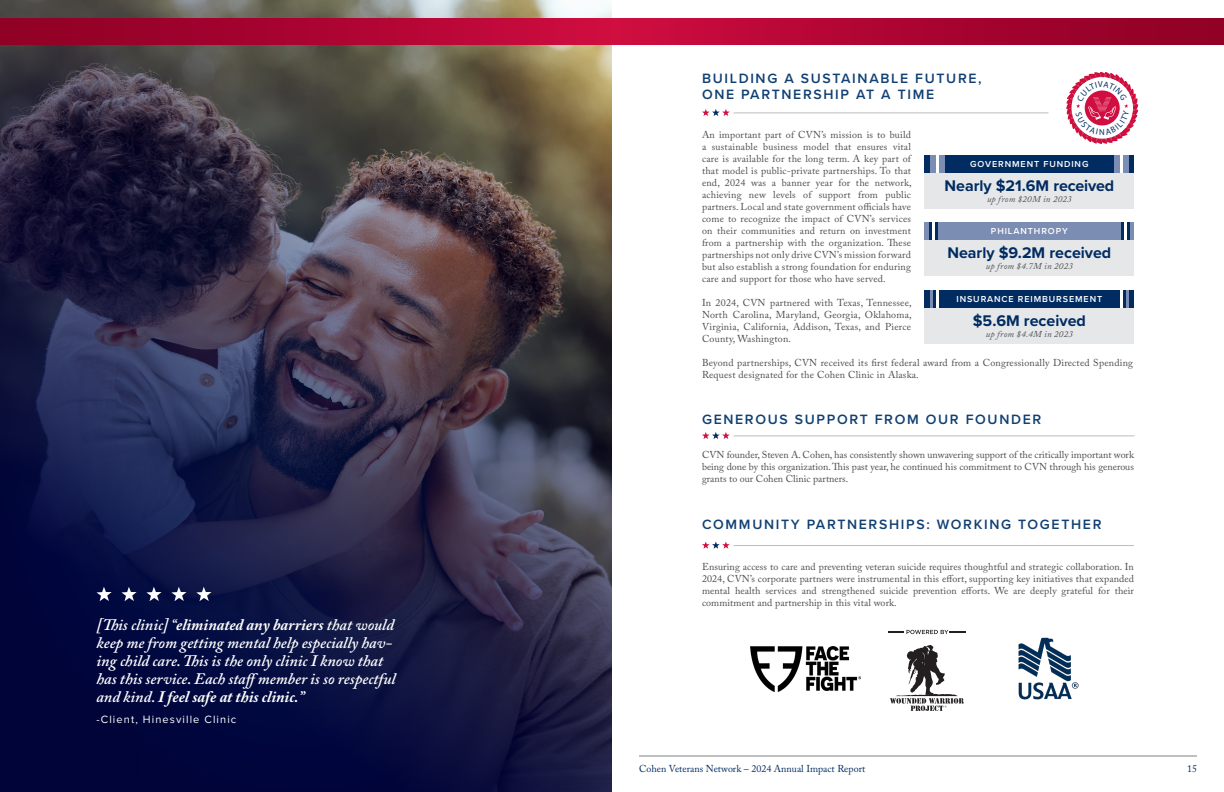
<style>
.page{position:relative;width:1224px;height:792px;background:#fff}
.page>*{position:absolute;margin:0;border:0;box-sizing:border-box;transform-origin:0 0}
.t1{font:italic 600 16px/18px "Adobe Caslon Pro";color:#fff}
.t2{font:700 16px "Proxima Nova";color:#002c62}
.t3{font:600 14px "Proxima Nova";letter-spacing:.12em;color:#114073}
.t4{font:11px "Proxima Nova";letter-spacing:.1em;color:#fff}
.t5{font:10px/12px "Adobe Caslon Pro";letter-spacing:.02em;color:#4b4c4d;text-align:justify}
.t6{font:10px "Adobe Caslon Pro";color:#002c62}
.t7{font:600 9px "Proxima Nova";letter-spacing:.1em;color:#fff}
.t8{font:italic 9px "Adobe Caslon Pro";letter-spacing:.025em;color:#4b4c4d}
.s1{font-weight:700}
</style>
<div class="page">
<img style="left:0;top:0;width:612px;height:792px">
<hr style="left:639px;top:756px;width:558px;height:1px;background:#808285">
<div style="left:612px;top:18px;width:612px;height:27px;background:linear-gradient(to right,#ce0c40,#8c0024)"></div>
<div style="left:0;top:18px;width:612px;height:27px;background:linear-gradient(to right,#8b0024,#cd0b3f)"></div>
<hr style="left:734px;top:436px;width:401px;height:1px;background:#bcbdc0">
<svg style="left:702px;top:432px;width:28px;height:7px"></svg>
<hr style="left:734px;top:113px;width:314px;height:1px;background:#bcbdc0">
<svg style="left:702px;top:109px;width:28px;height:7px"></svg>
<div style="left:925px;top:173px;width:209px;height:36px;background:#e6e7e9"></div>
<div style="left:925px;top:155px;width:209px;height:18px;background:#002c62"></div>
<div style="left:930px;top:155px;width:6px;height:18px;background:#7c8db3"></div>
<div style="left:1114px;top:155px;width:6px;height:18px;background:#7c8db3"></div>
<div style="left:939px;top:155px;width:6px;height:18px;background:#7c8db3"></div>
<div style="left:1123px;top:155px;width:6px;height:18px;background:#7c8db3"></div>
<hr style="left:936px;top:155px;width:3px;height:18px;background:#fff">
<hr style="left:1120px;top:155px;width:3px;height:18px;background:#fff">
<div style="left:925px;top:240px;width:209px;height:36px;background:#e6e7e9"></div>
<div style="left:925px;top:222px;width:209px;height:18px;background:#7c8db3"></div>
<hr style="left:929px;top:222px;width:3px;height:18px;background:#002c62">
<hr style="left:1127px;top:222px;width:3px;height:18px;background:#002c62">
<hr style="left:932px;top:222px;width:3px;height:18px;background:#fff">
<hr style="left:935px;top:222px;width:3px;height:18px;background:#002c62">
<hr style="left:1121px;top:222px;width:3px;height:18px;background:#002c62">
<hr style="left:1124px;top:222px;width:3px;height:18px;background:#fff">
<div style="left:925px;top:308px;width:209px;height:36px;background:#e6e7e9"></div>
<div style="left:925px;top:290px;width:209px;height:18px;background:#002c62"></div>
<hr style="left:936px;top:290px;width:3px;height:18px;background:#fff">
<hr style="left:930px;top:290px;width:3px;height:18px;background:#7c8db3">
<hr style="left:1126px;top:290px;width:3px;height:18px;background:#7c8db3">
<hr style="left:1120px;top:290px;width:3px;height:18px;background:#fff">
<svg style="left:888px;top:630px;width:78px;height:4px"></svg>
<svg style="left:890px;top:645px;width:74px;height:66px"></svg>
<img style="left:1018px;top:638px;width:61px;height:61px">
<img style="left:751px;top:647px;width:109px;height:45px">
<hr style="left:734px;top:545px;width:400px;height:1px;background:#bcbdc0">
<svg style="left:702px;top:542px;width:28px;height:7px"></svg>
<svg style="left:196px;top:587px;width:15px;height:14px"></svg>
<svg style="left:171px;top:587px;width:16px;height:14px"></svg>
<svg style="left:146px;top:587px;width:16px;height:14px"></svg>
<svg style="left:121px;top:587px;width:16px;height:14px"></svg>
<svg style="left:96px;top:587px;width:16px;height:14px"></svg>
<svg style="left:1066px;top:72px;width:72px;height:72px"></svg>
<p class="t1" style="left:96px;top:616px;width:301px">[This clinic] “<span class="s1">eliminated any barriers</span> that would keep me from getting mental help especially hav&shy;ing child care. This is the only clinic I know that has this service. Each staffmember is so respectful and kind. <span class="s1">I feel safe at this clinic.”</span></p>
<p class="t4" style="left:96px;top:711px;width:141px">-Client, Hinesville Clinic</p>
<p class="t3" style="left:702px;top:68px;width:281px">BUILDING A SUSTAINABLE FUTURE,</p>
<p class="t3" style="left:702px;top:84px;width:234px">ONE PARTNERSHIP AT A TIME</p>
<p class="t5" style="left:702px;top:128px;width:211px">An important part of CVN’s mission is to build a sustainable business model that ensures vital care is available for the long term. A key part of that model is public-private partnerships. To that end, 2024 was a banner year for the network, achieving new levels of support from public partners. Local and state government officials have come to recognize the impact of CVN’s services on their communities and return on investment from a partnership with the organization. These partnerships not only drive CVN’s mission forward but also establish a strong foundation for enduring care and support for those who have served.</p>
<p class="t5" style="left:702px;top:296px;width:211px">In 2024, CVN partnered with Texas, Tennessee, North Carolina, Maryland, Georgia, Oklahoma, Virginia, California, Addison, Texas, and Pierce County, Washington.</p>
<p class="t5" style="left:702px;top:356px;width:433px">Beyond partnerships, CVN received its first federal award from a Congressionally Directed Spending<br>Request designated for the Cohen Clinic in Alaska.</p>
<p class="t7" style="left:970px;top:157px;width:120px">GOVERNMENT FUNDING</p>
<p class="t2" style="left:945px;top:174px;width:171px">Nearly $21.6M received</p>
<p class="t8" style="left:987px;top:194px;width:86px">up from $20M in 2023</p>
<p class="t7" style="left:991px;top:225px;width:78px">PHILANTHROPY</p>
<p class="t2" style="left:947px;top:241px;width:165px">Nearly $9.2M received</p>
<p class="t8" style="left:986px;top:261px;width:89px">up from $4.7M in 2023</p>
<p class="t7" style="left:956px;top:292px;width:147px">INSURANCE REIMBURSEMENT</p>
<p class="t2" style="left:973px;top:309px;width:115px">$5.6M received</p>
<p class="t8" style="left:986px;top:329px;width:89px">up from $4.4M in 2023</p>
<p class="t3" style="left:702px;top:409px;width:341px">GENEROUS SUPPORT FROM OUR FOUNDER</p>
<p class="t5" style="left:702px;top:449px;width:433px">CVN founder, Steven A. Cohen, has consistently shown unwavering support of the critically important work being done by this organization. This past year, he continued his commitment to CVN through his generous grants to our Cohen Clinic partners.</p>
<p class="t3" style="left:702px;top:514px;width:401px">COMMUNITY PARTNERSHIPS: WORKING TOGETHER</p>
<p class="t5" style="left:702px;top:561px;width:434px">Ensuring access to care and preventing veteran suicide requires thoughtful and strategic collaboration. In 2024, CVN’s corporate partners were instrumental in this effort, supporting key initiatives that expanded mental health services and strengthened suicide prevention efforts. We are deeply grateful for their commitment and partnership in this vital work.</p>
<p class="t6" style="left:639px;top:763px;width:228px">Cohen Veterans Network – 2024 Annual Impact Report</p>
<p class="t6" style="left:1187px;top:763px;width:11px">15</p>
</div>
